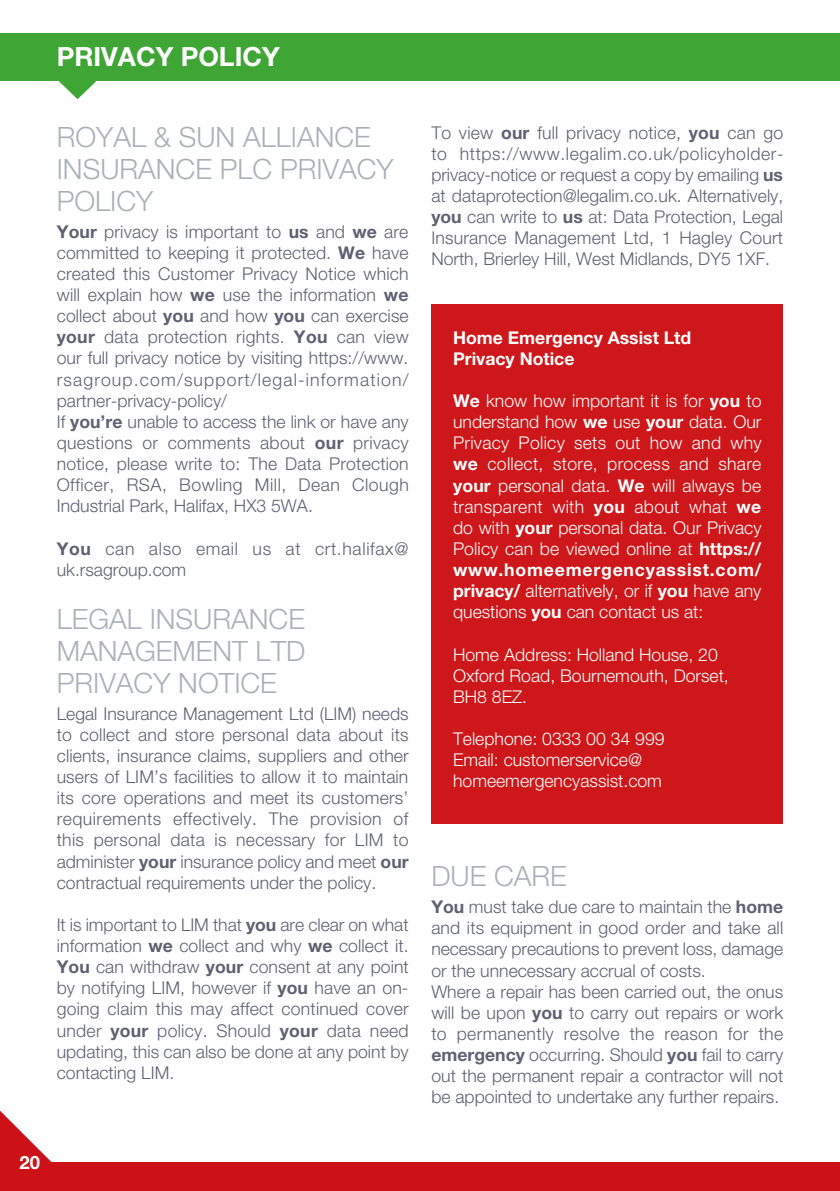
<style>
.page{position:relative;width:840px;height:1191px;background:#fff}
.page>*{position:absolute;margin:0;border:0;box-sizing:border-box;transform-origin:0 0}
.t1{font:300 28px/32px "Helvetica Neue";color:#aab0b9}
.t2{font:700 26.4px "Helvetica Neue";color:#fff}
.t3{font:700 18.4px "Helvetica Neue";color:#fff}
.t4{font:300 17.6px/21.2px "Helvetica Neue";color:#5f6071;text-align:justify}
.t5{font:300 17.6px/21.2px "Helvetica Neue";color:#fff}
.t6{font:300 17.6px/21.2px "Helvetica Neue";letter-spacing:.035em;color:#5f6071}
.t7{font:700 17.6px/21.2px "Helvetica Neue";color:#fff}
.s1{font-weight:700}
</style>
<div class="page">
<div style="left:431px;top:304px;width:351px;height:519px;background:#cd171a"></div>
<div style="left:0;top:34px;width:839px;height:47px;background:#3fa535"></div>
<svg style="left:58px;top:81px;width:39px;height:18px"></svg>
<div style="left:0;top:1162px;width:839px;height:29px;background:#cc1216"></div>
<svg style="left:0;top:1110px;width:52px;height:52px"></svg>
<h2 class="t2" style="left:57px;top:40px;width:224px">PRIVACY POLICY</h2>
<h1 class="t1" style="left:57px;top:120px;width:338px">ROYAL &amp; SUN ALLIANCE<br>INSURANCE PLC PRIVACY<br>POLICY</h1>
<p class="t4" style="left:57px;top:220px;width:353px;text-align:left"><span class="s1">Your</span> privacy is important to <span class="s1">us</span> and <span class="s1">we</span> are committed to keeping it protected. <span class="s1">We</span> have created this Customer Privacy Notice which will explain how <span class="s1">we</span> use the information <span class="s1">we </span>collect about <span class="s1">you</span> and how <span class="s1">you</span> can exercise <span class="s1">your</span> data protection rights. <span class="s1">You</span> can view our full privacy notice by visiting https://www. rsagroup.com/support/legal-information/ partner-privacy-policy/<br>If <span class="s1">you’re</span> unable to access the link or have any questions or comments about <span class="s1">our</span> privacy notice, please write to: The Data Protection Officer, RSA, Bowling Mill, Dean Clough Industrial Park, Halifax, HX3 5WA.</p>
<p class="t6" style="left:57px;top:537px;width:353px"><span class="s1">You</span> can also email us at crt.halifax@ uk.rsagroup.com</p>
<h1 class="t1" style="left:57px;top:602px;width:250px;text-align:justify">LEGAL INSURANCE MANAGEMENT LTD PRIVACY NOTICE</h1>
<p class="t4" style="left:57px;top:702px;width:353px">Legal Insurance Management Ltd (LIM) needs to collect and store personal data about its clients, insurance claims, suppliers and other users of LIM’s facilities to allow it to maintain its core operations and meet its customers’ requirements effectively. The provision of this personal data is necessary for LIM to administer <span class="s1">your</span> insurance policy and meet <span class="s1">our </span>contractual requirements under the policy.</p>
<p class="t4" style="left:57px;top:913px;width:353px">It is important to LIM that <span class="s1">you</span> are clear on what information <span class="s1">we</span> collect and why <span class="s1">we</span> collect it.<br><span class="s1">You</span> can withdraw <span class="s1">your</span> consent at any point by notifying LIM, however if <span class="s1">you</span> have an on&shy;going claim this may affect continued cover under <span class="s1">your</span> policy. Should <span class="s1">your</span> data need updating, this can also be done at any point by contacting LIM.</p>
<p class="t3" style="left:19px;top:1151px;width:22px">20</p>
<p class="t4" style="left:431px;top:121px;width:353px">To view <span class="s1">our</span> full privacy notice, <span class="s1">you</span> can go to https://www.legalim.co.uk/policyholder&shy;privacy-notice or request a copy by emailing <span class="s1">us </span>at dataprotection@legalim.co.uk. Alternatively, <span class="s1">you</span> can write to <span class="s1">us</span> at: Data Protection, Legal Insurance Management Ltd, 1 Hagley Court North, Brierley Hill, West Midlands, DY5 1XF.</p>
<p class="t7" style="left:453px;top:326px;width:239px">Home Emergency Assist Ltd<br>Privacy Notice</p>
<p class="t5" style="left:453px;top:390px;width:310px;text-align:justify"><span class="s1">We</span> know how important it is for <span class="s1">you</span> to understand how <span class="s1">we</span> use <span class="s1">your</span> data. Our Privacy Policy sets out how and why <span class="s1">we</span> collect, store, process and share <span class="s1">your</span> personal data. <span class="s1">We</span> will always be transparent with <span class="s1">you</span> about what <span class="s1">we </span>do with <span class="s1">your</span> personal data. Our Privacy Policy can be viewed online at <span class="s1">https:// www.homeemergencyassist.com/ privacy/</span> alternatively, or if <span class="s1">you</span> have any questions <span class="s1">you</span> can contact us at:</p>
<p class="t5" style="left:453px;top:643px;width:277px">Home Address: Holland House, 20<br>Oxford Road, Bournemouth, Dorset,<br>BH8 8EZ.</p>
<p class="t5" style="left:453px;top:728px;width:213px">Telephone: 0333 00 34 999<br>Email: customerservice@ homeemergencyassist.com</p>
<h1 class="t1" style="left:431px;top:860px;width:137px">DUE CARE</h1>
<p class="t4" style="left:431px;top:896px;width:353px;text-align:left"><span class="s1">You</span> must take due care to maintain the <span class="s1">home </span>and its equipment in good order and take all necessary precautions to prevent loss, damage or the unnecessary accrual of costs.<br>Where a repair has been carried out, the onus will be upon <span class="s1">you</span> to carry out repairs or work to permanently resolve the reason for the <span class="s1">emergency</span> occurring. Should <span class="s1">you</span> fail to carry out the permanent repair a contractor will not be appointed to undertake any further repairs.</p>
</div>
